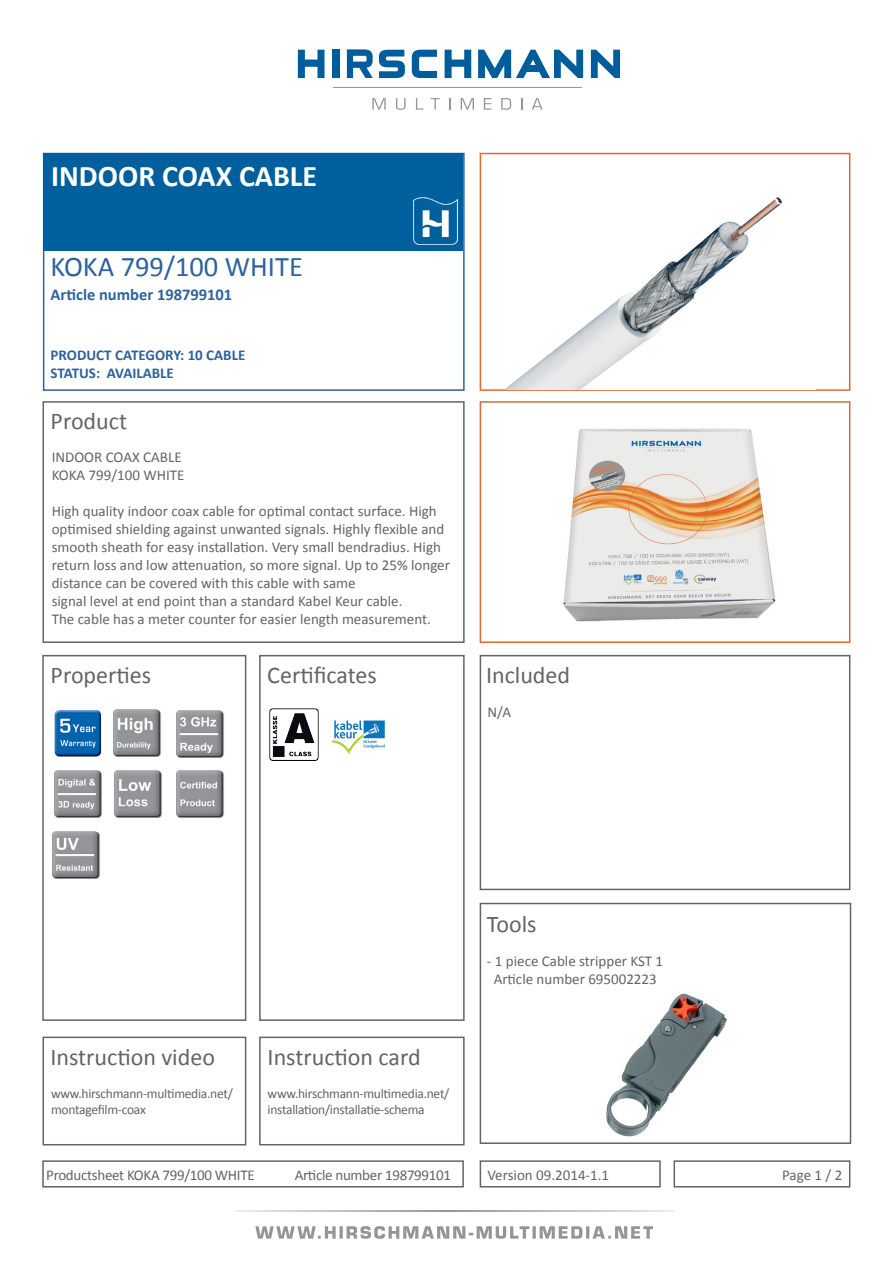
<style>
.page{position:relative;width:893px;height:1263px;background:#fff}
.page>*{position:absolute;margin:0;border:0;box-sizing:border-box;transform-origin:0 0}
.t1{font:700 30px "Calibri";color:#fff}
.t2{font:28.5px "Calibri";color:#2e629e}
.t3{font:24px "Calibri";color:#646464}
.t4{font:700 16.5px "Calibri";color:#2e629e}
.t5{font:15px/18px "Calibri";color:#646464}
.t6{font:15px "Calibri";letter-spacing:-.02em;color:#646464}
.t7{font:700 15px/18px "Calibri";color:#2e629e}
.t8{font:13.5px/16.2px "Calibri";letter-spacing:-.02em;color:#646464}
</style>
<div class="page">
<div style="left:480px;top:655px;width:370px;height:235px;border:2px solid #646464"></div>
<div style="left:42px;top:655px;width:204px;height:366px;border:2px solid #646464"></div>
<div style="left:43px;top:1036px;width:203px;height:109px;border:2px solid #646464"></div>
<div style="left:480px;top:153px;width:370px;height:238px;border:2px solid #e06930"></div>
<div style="left:43px;top:153px;width:422px;height:238px;border:2px solid #2e629e"></div>
<div style="left:44px;top:154px;width:419px;height:97px;background:#005f9d"></div>
<div style="left:259px;top:655px;width:206px;height:366px;border:2px solid #646464"></div>
<div style="left:43px;top:401px;width:422px;height:242px;border:2px solid #646464"></div>
<hr style="left:234px;top:1211px;width:441px;height:1px;background:#939598">
<svg style="left:255px;top:1226px;width:398px;height:13px"></svg>
<hr style="left:333px;top:87px;width:249px;height:1px;background:#939598">
<svg style="left:372px;top:98px;width:14px;height:12px"></svg>
<svg style="left:396px;top:98px;width:10px;height:12px"></svg>
<svg style="left:416px;top:98px;width:7px;height:12px"></svg>
<svg style="left:431px;top:98px;width:9px;height:12px"></svg>
<svg style="left:449px;top:98px;width:1px;height:12px"></svg>
<svg style="left:461px;top:98px;width:13px;height:12px"></svg>
<svg style="left:484px;top:98px;width:7px;height:12px"></svg>
<svg style="left:501px;top:98px;width:10px;height:12px"></svg>
<svg style="left:521px;top:98px;width:1px;height:12px"></svg>
<svg style="left:532px;top:98px;width:11px;height:12px"></svg>
<svg style="left:591px;top:50px;width:29px;height:28px"></svg>
<svg style="left:298px;top:50px;width:26px;height:28px"></svg>
<div style="left:332px;top:50px;width:7px;height:28px;background:#005d9c"></div>
<svg style="left:379px;top:50px;width:26px;height:28px"></svg>
<svg style="left:412px;top:50px;width:25px;height:28px"></svg>
<svg style="left:445px;top:50px;width:26px;height:28px"></svg>
<svg style="left:478px;top:50px;width:105px;height:28px"></svg>
<svg style="left:347px;top:49px;width:26px;height:29px"></svg>
<div style="left:674px;top:1160px;width:176px;height:27px;border:2px solid #646464"></div>
<img style="left:269px;top:708px;width:50px;height:53px">
<img style="left:113px;top:709px;width:48px;height:48px">
<img style="left:176px;top:710px;width:48px;height:48px">
<div style="left:42px;top:1160px;width:422px;height:27px;border:2px solid #646464"></div>
<div style="left:480px;top:1160px;width:181px;height:27px;border:2px solid #646464"></div>
<img style="left:414px;top:197px;width:43px;height:47px">
<img style="left:54px;top:770px;width:48px;height:48px">
<img style="left:114px;top:770px;width:48px;height:48px">
<div style="left:259px;top:1036px;width:206px;height:109px;border:2px solid #646464"></div>
<img style="left:507px;top:197px;width:309px;height:192px">
<img style="left:176px;top:770px;width:48px;height:48px">
<img style="left:52px;top:831px;width:48px;height:48px">
<img style="left:331px;top:720px;width:54px;height:34px">
<img style="left:563px;top:428px;width:213px;height:194px">
<div style="left:480px;top:401px;width:370px;height:242px;border:2px solid #e06930"></div>
<img style="left:606px;top:993px;width:121px;height:144px">
<div style="left:480px;top:903px;width:371px;height:241px;border:2px solid #646464"></div>
<img style="left:54px;top:710px;width:48px;height:47px">
<p class="t1" style="left:51px;top:157px;width:268px">INDOOR COAX CABLE</p>
<p class="t2" style="left:51px;top:249px;width:254px">KOKA 799/100 WHITE</p>
<p class="t4" style="left:51px;top:284px;width:183px">Article number 198799101</p>
<p class="t7" style="left:51px;top:346px;width:196px">PRODUCT CATEGORY: 10 CABLE<br>STATUS: AVAILABLE</p>
<p class="t3" style="left:51px;top:406px;width:78px">Product</p>
<p class="t5" style="left:52px;top:448px;width:132px">INDOOR COAX CABLE</p>
<p class="t5" style="left:52px;top:466px;width:134px">KOKA 799/100 WHITE</p>
<p class="t5" style="left:52px;top:502px;width:394px">High quality indoor coax cable for optimal contact surface. High optimised shielding against unwanted signals. Highly flexible and smooth sheath for easy installation. Very small bendradius. High</p>
<p class="t5" style="left:52px;top:556px;width:400px">return loss and low attenuation, so more signal. Up to 25% longer distance can be covered with this cable with same</p>
<p class="t5" style="left:52px;top:592px;width:352px">signal level at end point than a standard Kabel Keur cable.</p>
<p class="t5" style="left:52px;top:610px;width:381px">The cable has a meter counter for easier length measurement.</p>
<p class="t3" style="left:51px;top:659px;width:102px">Properties</p>
<p class="t3" style="left:267px;top:659px;width:111px">Certificates</p>
<p class="t3" style="left:486px;top:659px;width:86px">Included</p>
<p class="t5" style="left:487px;top:703px;width:25px">N/A</p>
<p class="t3" style="left:487px;top:909px;width:51px">Tools</p>
<p class="t3" style="left:50px;top:1041px;width:166px">Instruction video</p>
<p class="t8" style="left:51px;top:1085px;width:183px">www.hirschmann-multimedia.net/ montagefilm-coax</p>
<p class="t8" style="left:268px;top:1085px;width:183px">www.hirschmann-multimedia.net/ installation/installatie-schema</p>
<p class="t3" style="left:268px;top:1041px;width:155px">Instruction card</p>
<p class="t5" style="left:487px;top:952px;width:178px;text-align:center">- 1 piece Cable stripper KST 1<br>Article number 695002223</p>
<p class="t6" style="left:46px;top:1165px;width:210px">Productsheet KOKA 799/100 WHITE</p>
<p class="t6" style="left:295px;top:1165px;width:158px">Article number 198799101</p>
<p class="t5" style="left:487px;top:1165px;width:123px">Version 09.2014-1.1</p>
<p class="t5" style="left:782px;top:1165px;width:62px">Page 1 / 2</p>
</div>
